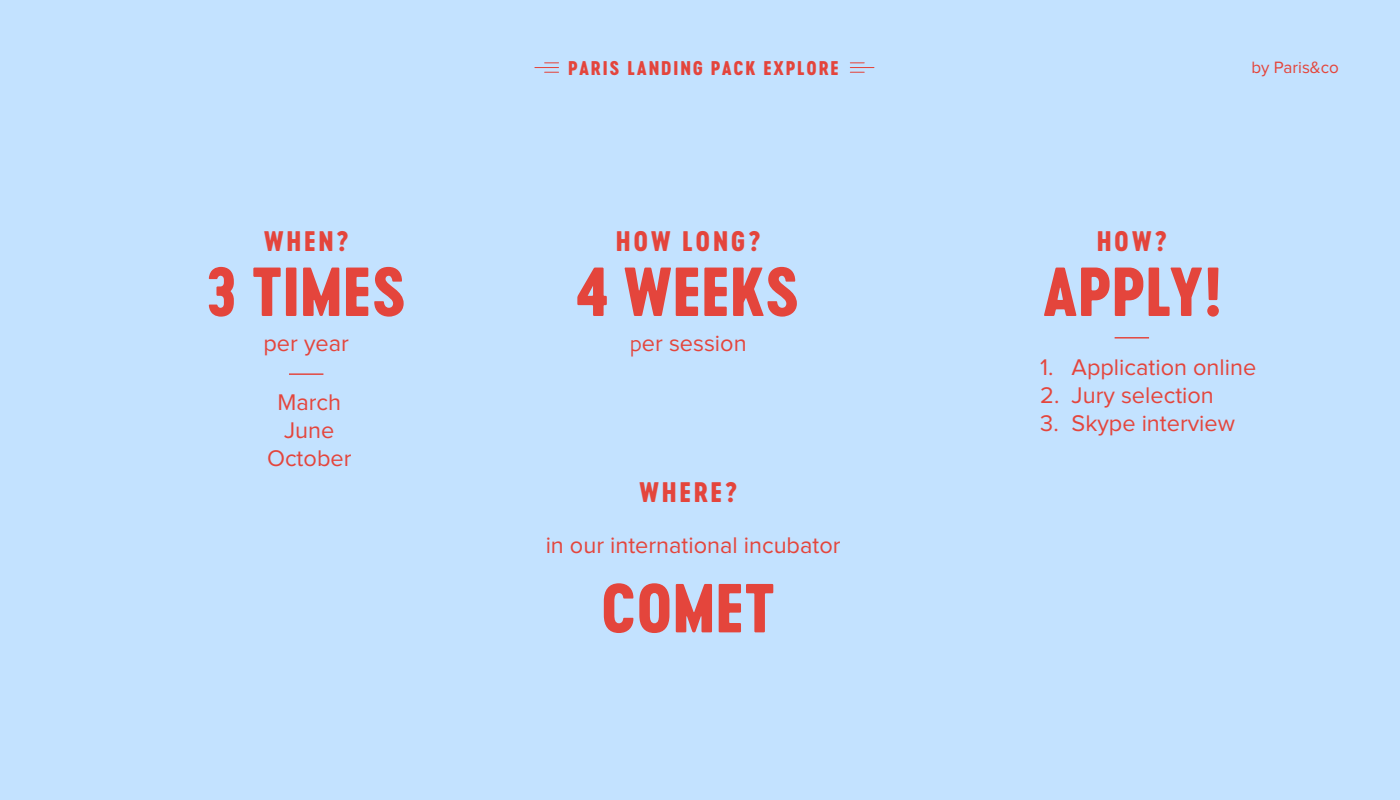
<style>
.page{position:relative;width:1400px;height:800px;background:#c3e2ff}
.page>*{position:absolute;margin:0;border:0;box-sizing:border-box;transform-origin:0 0}
.t1{font:64.6px "Cervo Neue Extra Bold Neue";color:#e4453c}
.t2{font:26.4px "Cervo Neue Extra Bold Neue";letter-spacing:.1em;color:#e4453c}
.t3{font:23.5px/28.2px "Proxima Nova";color:#e4453c;text-align:center}
.t4{font:18.5px "Cervo Neue Extra Bold Neue";letter-spacing:.1em;color:#e4453c}
.t5{font:17px "Proxima Nova";color:#e4453b}
.s1{font-family:"Freight Sans"}
</style>
<div class="page">
<hr style="left:289px;top:373px;width:34px;height:2px;background:#e4453c">
<hr style="left:1115px;top:337px;width:34px;height:2px;background:#e4453c">
<svg style="left:850px;top:62px;width:24px;height:11px"></svg>
<svg style="left:535px;top:62px;width:24px;height:11px"></svg>
<p class="t2" style="left:264px;top:223px;width:87px">WHEN?</p>
<h1 class="t1" style="left:206px;top:246px;width:202px">3 TIMES</h1>
<p class="t3" style="left:264px;top:330px;width:87px">per year</p>
<p class="t3" style="left:267px;top:389px;width:86px">March<br>June<br>October</p>
<p class="t4" style="left:568px;top:55px;width:272px">PARIS LANDING PACK EXPLORE</p>
<p class="t2" style="left:616px;top:223px;width:146px">HOW LONG?</p>
<h1 class="t1" style="left:577px;top:246px;width:225px">4 WEEKS</h1>
<p class="t3" style="left:630px;top:330px;width:118px"><span class="s1">p</span>er session</p>
<p class="t2" style="left:639px;top:473px;width:100px">WHERE?</p>
<p class="t3" style="left:546px;top:530px;width:296px">in our international incubator</p>
<h1 class="t1" style="left:601px;top:563px;width:176px">COMET</h1>
<p class="t5" style="left:1251px;top:59px;width:89px">by Paris&amp;co</p>
<p class="t2" style="left:1097px;top:223px;width:72px">HOW?</p>
<h1 class="t1" style="left:1043px;top:246px;width:180px">APPLY!</h1>
<p class="t3" style="left:1040px;top:352px;width:218px">1. Application online</p>
<p class="t3" style="left:1040px;top:380px;width:175px">2. Jury selection</p>
<p class="t3" style="left:1040px;top:408px;width:196px">3. Skype interview</p>
</div>
